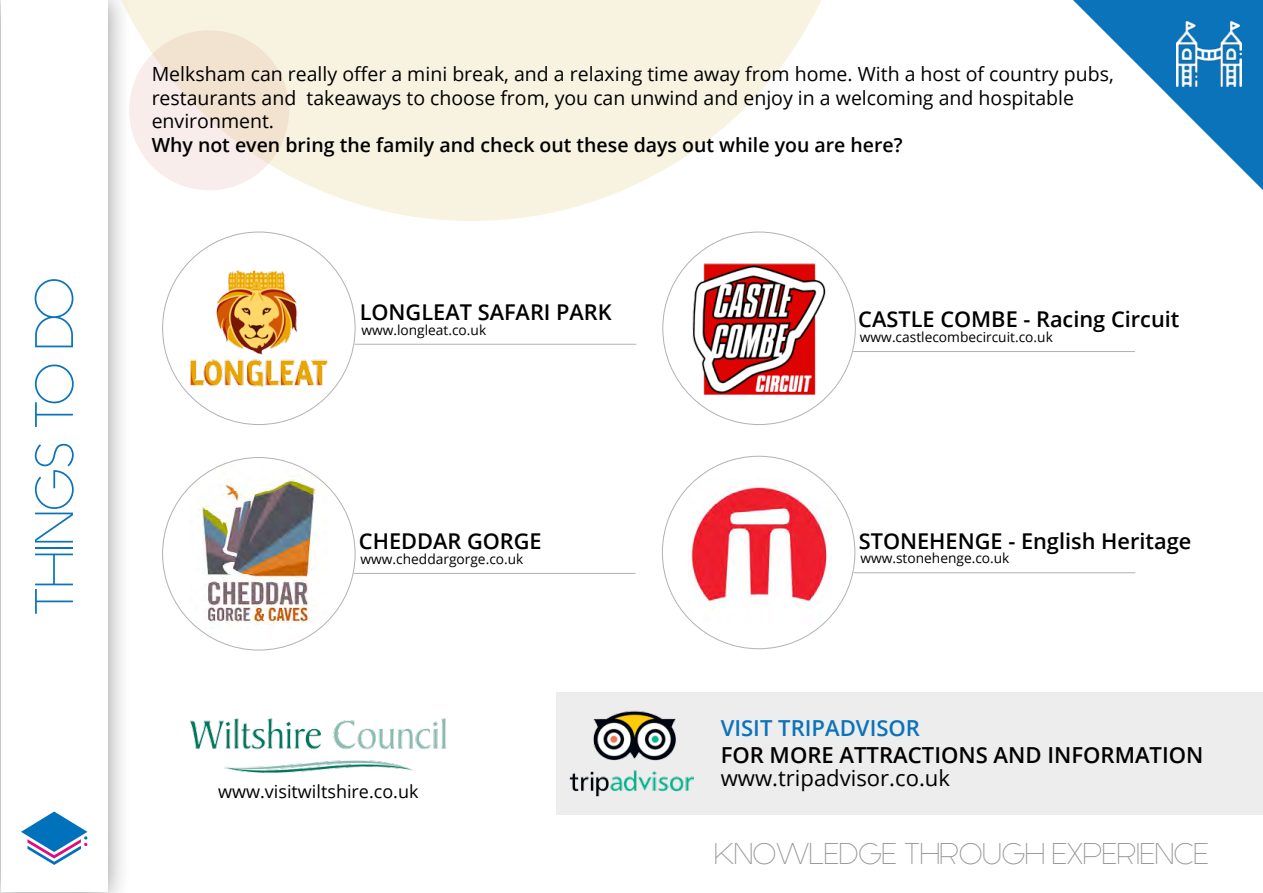
<style>
.page{position:relative;width:1263px;height:893px;background:#fff}
.page>*{position:absolute;margin:0;border:0;box-sizing:border-box;transform-origin:0 0}
.t1{font:54px "Generica";color:#0a73ba}
.t2{font:30px "Generica";color:#999898}
.t3{font:600 22.05px "Open Sans";color:#000}
.t4{font:22.05px "Open Sans";color:#000}
.t5{font:600 22.05px "Open Sans";color:#0a73ba}
.t6{font:600 21.75px "Open Sans";color:#000}
.t7{font:19.5px/23.4px "Open Sans";color:#000}
.t8{font:600 19.5px "Open Sans";color:#000}
.t9{font:18px "Open Sans";color:#000}
.t10{font:13.8px "Open Sans";color:#000}
</style>
<div class="page">
<div style="left:0;top:0;width:131px;height:893px;background:#000;opacity:.43"></div>
<div style="left:1px;top:1px;width:107px;height:891px;background:#fff"></div>
<svg style="left:21px;top:811px;width:66px;height:54px"></svg>
<svg style="left:1073px;top:0;width:190px;height:190px"></svg>
<svg style="left:84px;top:0;width:737px;height:221px;fill:#f8f3e1"></svg>
<svg style="left:129px;top:30px;width:160px;height:160px;background:#f4e7dc"></svg>
<img style="left:1176px;top:21px;width:65px;height:66px">
<img style="left:181px;top:264px;width:156px;height:128px">
<hr style="left:355px;top:344px;width:281px;height:1px;background:#b3b2b2">
<img style="left:690px;top:259px;width:138px;height:138px">
<hr style="left:853px;top:351px;width:282px;height:1px;background:#b3b2b2">
<img style="left:688px;top:479px;width:143px;height:143px">
<hr style="left:853px;top:572px;width:282px;height:1px;background:#b3b2b2">
<img style="left:190px;top:457px;width:137px;height:172px">
<hr style="left:354px;top:573px;width:281px;height:1px;background:#b3b2b2">
<div style="left:557px;top:693px;width:706px;height:122px;background:#ededed"></div>
<img style="left:569px;top:711px;width:124px;height:86px">
<img style="left:189px;top:718px;width:257px;height:55px">
<h1 class="t1" style="left:21px;top:616px;width:340px;rotate:-90deg">THINGS TO DO</h1>
<p class="t7" style="left:152px;top:62px;width:964px">Melksham can really offer a mini break, and a relaxing time away from home. With a host of country pubs, restaurants and takeaways to choose from, you can unwind and enjoy in a welcoming and hospitable environment.</p>
<p class="t8" style="left:152px;top:131px;width:752px">Why not even bring the family and check out these days out while you are here?</p>
<p class="t6" style="left:360px;top:297px;width:254px">LONGLEAT SAFARI PARK</p>
<p class="t10" style="left:361px;top:320px;width:126px">www.longleat.co.uk</p>
<p class="t6" style="left:359px;top:526px;width:184px">CHEDDAR GORGE</p>
<p class="t10" style="left:360px;top:549px;width:164px">www.cheddargorge.co.uk</p>
<p class="t9" style="left:218px;top:779px;width:202px">www.visitwiltshire.co.uk</p>
<p class="t6" style="left:858px;top:305px;width:323px">CASTLE COMBE - Racing Circuit</p>
<p class="t10" style="left:860px;top:327px;width:194px">www.castlecombecircuit.co.uk</p>
<p class="t6" style="left:859px;top:526px;width:334px">STONEHENGE - English Heritage</p>
<p class="t10" style="left:860px;top:549px;width:151px">www.stonehenge.co.uk</p>
<p class="t5" style="left:721px;top:713px;width:201px">VISIT TRIPADVISOR</p>
<p class="t3" style="left:721px;top:739px;width:484px">FOR MORE ATTRACTIONS AND INFORMATION</p>
<p class="t4" style="left:721px;top:762px;width:231px">www.tripadvisor.co.uk</p>
<h2 class="t2" style="left:714px;top:835px;width:496px">KNOWLEDGE THROUGH EXPERIENCE</h2>
</div>
